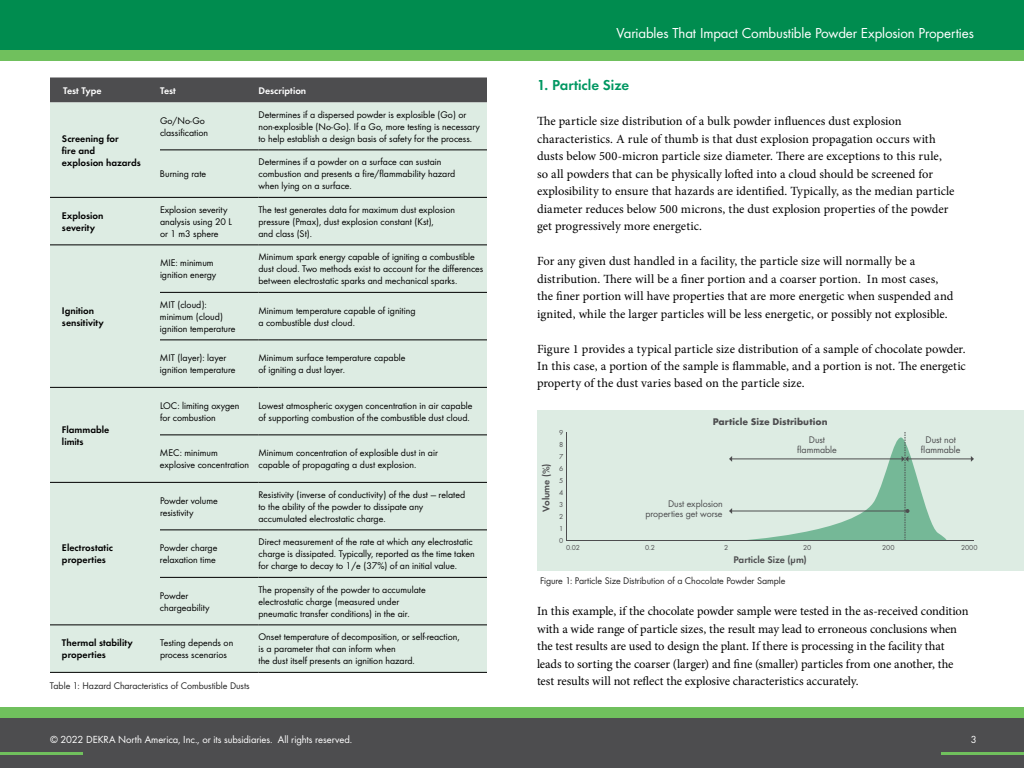
<style>
.page{position:relative;width:1024px;height:768px;background:#fff}
.page>*{position:absolute;margin:0;border:0;box-sizing:border-box;transform-origin:0 0}
.t1{font:15px "Futura Boo";letter-spacing:-.01em;color:#fff}
.t2{font:15px "Futura Dem";letter-spacing:-.005em;color:#009762}
.t3{font:12.5px/17.5px "Minion Pro";color:#000}
.t4{font:10.65px "Futura Boo";letter-spacing:-.005em;color:#fff}
.t5{font:10px/12px "Futura Boo";color:#000}
.t6{font:10px/12px "Futura Dem";color:#000}
.t7{font:10px "Futura Boo";letter-spacing:-.005em;color:#262626}
.t8{font:10px/10px "Futura Boo";letter-spacing:-.005em;color:#4d4d4f;text-align:center}
.t9{font:10px "Futura Dem";color:#4d4d4f}
.t10{font:700 10px "Futura";letter-spacing:.005em;color:#4d4d4f}
.t11{font:10px "Futura Dem";color:#fff}
.t12{font:7.5px/12px "Futura Boo";letter-spacing:-.015em;color:#4d4d4f;text-align:justify}
</style>
<div class="page">
<div style="left:0;top:718px;width:1024px;height:50px;background:#4d4d4f"></div>
<div style="left:0;top:707px;width:1024px;height:11px;background:#70c05d"></div>
<div style="left:0;top:0;width:1024px;height:50px;background:#008c4f"></div>
<div style="left:0;top:50px;width:1024px;height:11px;background:#70c05d"></div>
<hr style="left:0;top:752px;width:83px;height:3px;background:#70c05d">
<hr style="left:941px;top:752px;width:83px;height:3px;background:#70c05d">
<div style="left:50px;top:78px;width:437px;height:24px;background:#4d4d4f"></div>
<div style="left:50px;top:102px;width:437px;height:570px;background:#ddece3"></div>
<hr style="left:160px;top:245px;width:98px;height:1px;background:#000">
<hr style="left:258px;top:245px;width:229px;height:1px;background:#000">
<hr style="left:160px;top:292px;width:98px;height:1px;background:#000">
<hr style="left:258px;top:292px;width:229px;height:1px;background:#000">
<hr style="left:160px;top:340px;width:98px;height:1px;background:#000">
<hr style="left:258px;top:340px;width:229px;height:1px;background:#000">
<hr style="left:160px;top:197px;width:98px;height:1px;background:#000">
<hr style="left:258px;top:197px;width:229px;height:1px;background:#000">
<hr style="left:160px;top:150px;width:98px;height:1px;background:#000">
<hr style="left:258px;top:150px;width:229px;height:1px;background:#000">
<hr style="left:160px;top:387px;width:98px;height:1px;background:#000">
<hr style="left:258px;top:387px;width:229px;height:1px;background:#000">
<hr style="left:160px;top:435px;width:98px;height:1px;background:#000">
<hr style="left:258px;top:435px;width:229px;height:1px;background:#000">
<hr style="left:160px;top:482px;width:98px;height:1px;background:#000">
<hr style="left:258px;top:482px;width:229px;height:1px;background:#000">
<hr style="left:160px;top:530px;width:98px;height:1px;background:#000">
<hr style="left:258px;top:530px;width:229px;height:1px;background:#000">
<hr style="left:160px;top:577px;width:98px;height:1px;background:#000">
<hr style="left:258px;top:577px;width:229px;height:1px;background:#000">
<hr style="left:160px;top:625px;width:98px;height:1px;background:#000">
<hr style="left:258px;top:625px;width:229px;height:1px;background:#000">
<hr style="left:160px;top:672px;width:98px;height:1px;background:#000">
<hr style="left:258px;top:672px;width:229px;height:1px;background:#000">
<hr style="left:50px;top:672px;width:110px;height:1px;background:#000">
<hr style="left:50px;top:197px;width:110px;height:1px;background:#000">
<hr style="left:50px;top:245px;width:110px;height:1px;background:#000">
<hr style="left:50px;top:387px;width:110px;height:1px;background:#000">
<hr style="left:50px;top:482px;width:110px;height:1px;background:#000">
<hr style="left:50px;top:625px;width:110px;height:1px;background:#000">
<div style="left:537px;top:410px;width:487px;height:160px;background:#ddece3"></div>
<svg style="left:566px;top:432px;width:408px;height:109px"></svg>
<p class="t11" style="left:63px;top:83px;width:40px">Test Type</p>
<p class="t11" style="left:160px;top:83px;width:17px">Test</p>
<p class="t11" style="left:258px;top:83px;width:49px">Description</p>
<p class="t6" style="left:62px;top:132px;width:80px">Screening for<br>fire and<br>explosion hazards</p>
<p class="t5" style="left:160px;top:114px;width:50px">Go/No-Go classification</p>
<p class="t5" style="left:258px;top:108px;width:223px">Determines if a dispersed powder is explosible (Go) or non-explosible (No-Go). If a Go, more testing is necessary to help establish a design basis of safety for the process.</p>
<p class="t5" style="left:160px;top:167px;width:48px">Burning rate</p>
<p class="t5" style="left:258px;top:155px;width:198px">Determines if a powder on a surface can sustain combustion and presents a fire/flammability hazard when lying on a surface.</p>
<p class="t6" style="left:62px;top:209px;width:43px">Explosion severity</p>
<p class="t5" style="left:160px;top:203px;width:74px">Explosion severity analysis using 20 L or 1 m3 sphere</p>
<p class="t5" style="left:258px;top:203px;width:198px">The test generates data for maximum dust explosion pressure (Pmax), dust explosion constant (Kst),<br>and class (St).</p>
<p class="t6" style="left:62px;top:304px;width:43px">Ignition sensitivity</p>
<p class="t6" style="left:62px;top:423px;width:49px">Flammable limits</p>
<p class="t6" style="left:62px;top:541px;width:52px">Electrostatic properties</p>
<p class="t5" style="left:160px;top:256px;width:58px">MIE: minimum ignition energy</p>
<p class="t5" style="left:258px;top:250px;width:226px">Minimum spark energy capable of igniting a combustible dust cloud. Two methods exist to account for the differences between electrostatic sparks and mechanical sparks.</p>
<p class="t5" style="left:160px;top:298px;width:77px">MIT (cloud): minimum (cloud) ignition temperature</p>
<p class="t5" style="left:258px;top:304px;width:159px">Minimum temperature capable of igniting a combustible dust cloud.</p>
<p class="t5" style="left:160px;top:351px;width:77px">MIT (layer): layer ignition temperature</p>
<p class="t5" style="left:258px;top:351px;width:148px">Minimum surface temperature capable of igniting a dust layer.</p>
<p class="t5" style="left:160px;top:399px;width:81px">LOC: limiting oxygen for combustion</p>
<p class="t5" style="left:258px;top:399px;width:215px">Lowest atmospheric oxygen concentration in air capable of supporting combustion of the combustible dust cloud.</p>
<p class="t5" style="left:160px;top:446px;width:91px">MEC: minimum explosive concentration</p>
<p class="t5" style="left:258px;top:446px;width:181px">Minimum concentration of explosible dust in air capable of propagating a dust explosion.</p>
<p class="t5" style="left:160px;top:494px;width:59px">Powder volume resistivity</p>
<p class="t5" style="left:258px;top:488px;width:208px">Resistivity (inverse of conductivity) of the dust — related to the ability of the powder to dissipate any accumulated electrostatic charge.</p>
<p class="t5" style="left:160px;top:541px;width:59px">Powder charge relaxation time</p>
<p class="t5" style="left:258px;top:535px;width:218px">Direct measurement of the rate at which any electrostatic charge is dissipated. Typically, reported as the time taken for charge to decay to 1/e (37%) of an initial value.</p>
<p class="t5" style="left:160px;top:589px;width:51px">Powder chargeability</p>
<p class="t5" style="left:258px;top:583px;width:169px">The propensity of the powder to accumulate electrostatic charge (measured under pneumatic transfer conditions) in the air.</p>
<p class="t6" style="left:62px;top:636px;width:72px">Thermal stability properties</p>
<p class="t5" style="left:160px;top:636px;width:75px">Testing depends on process scenarios</p>
<p class="t5" style="left:258px;top:630px;width:203px">Onset temperature of decomposition, or self-reaction, is a parameter that can inform when<br>the dust itself presents an ignition hazard.</p>
<p class="t7" style="left:50px;top:679px;width:201px">Table 1: Hazard Characteristics of Combustible Dusts</p>
<h1 class="t1" style="left:617px;top:22px;width:359px">Variables That Impact Combustible Powder Explosion Properties</h1>
<h1 class="t2" style="left:537px;top:74px;width:94px">1. Particle Size</h1>
<p class="t3" style="left:537px;top:112px;width:419px">The particle size distribution of a bulk powder influences dust explosion characteristics. A rule of thumb is that dust explosion propagation occurs with dusts below 500-micron particle size diameter. There are exceptions to this rule, so all powders that can be physically lofted into a cloud should be screened for explosibility to ensure that hazards are identified. Typically, as the median particle diameter reduces below 500 microns, the dust explosion properties of the powder get progressively more energetic.</p>
<p class="t3" style="left:537px;top:252px;width:418px">For any given dust handled in a facility, the particle size will normally be a distribution. There will be a finer portion and a coarser portion. In most cases, the finer portion will have properties that are more energetic when suspended and ignited, while the larger particles will be less energetic, or possibly not explosible.</p>
<p class="t3" style="left:537px;top:340px;width:430px;text-align:justify">Figure 1 provides a typical particle size distribution of a sample of chocolate powder.<br>In this case, a portion of the sample is flammable, and a portion is not. The energetic property of the dust varies based on the particle size.</p>
<p class="t10" style="left:713px;top:415px;width:116px">Particle Size Distribution</p>
<p class="t12" style="left:559px;top:426px;width:6px">9<br>8<br>7<br>6<br>5<br>4<br>3<br>2<br>1<br>0</p>
<p class="t8" style="left:797px;top:434px;width:41px">Dust flammable</p>
<p class="t8" style="left:921px;top:434px;width:41px">Dust not flammable</p>
<p class="t9" style="left:539px;top:512px;width:50px;rotate:-90deg">Volume (%)</p>
<p class="t8" style="left:645px;top:498px;width:79px;text-align:right">Dust explosion properties get worse</p>
<p class="t12" style="left:566px;top:541px;width:15px">0.02</p>
<p class="t12" style="left:645px;top:541px;width:11px">0.2</p>
<p class="t12" style="left:724px;top:541px;width:6px">2</p>
<p class="t12" style="left:803px;top:541px;width:10px">20</p>
<p class="t12" style="left:882px;top:541px;width:14px">200</p>
<p class="t12" style="left:961px;top:541px;width:18px">2000</p>
<p class="t9" style="left:733px;top:553px;width:75px">Particle Size (µm)</p>
<p class="t7" style="left:540px;top:574px;width:247px">Figure 1: Particle Size Distribution of a Chocolate Powder Sample</p>
<p class="t3" style="left:537px;top:602px;width:433px">In this example, if the chocolate powder sample were tested in the as-received condition with a wide range of particle sizes, the result may lead to erroneous conclusions when the test results are used to design the plant. If there is processing in the facility that leads to sorting the coarser (larger) and fine (smaller) particles from one another, the test results will not reflect the explosive characteristics accurately.</p>
<p class="t4" style="left:50px;top:733px;width:304px">© 2022 DEKRA North America, Inc., or its subsidiaries. All rights reserved.</p>
<p class="t4" style="left:971px;top:733px;width:7px">3</p>
</div>
